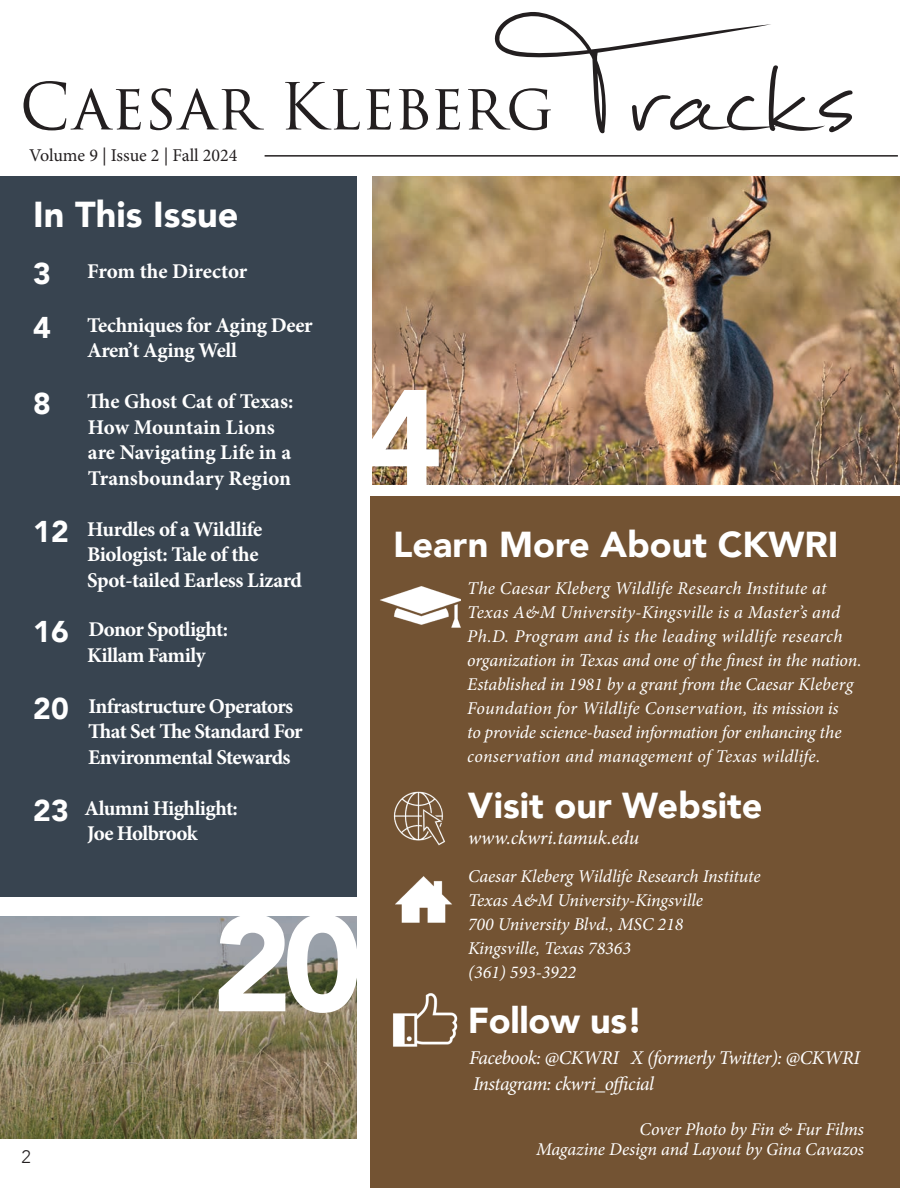
<style>
.page{position:relative;width:918px;height:1188px;background:#fff}
.page>*{position:absolute;margin:0;border:0;box-sizing:border-box;transform-origin:0 0}
.t1{font:213px "Mathilde";letter-spacing:.01em;color:#231f20}
.t2{font:900 135px "Avenir";color:#fff}
.t3{font:63px "Trajan Pro 3";color:#231f20}
.t4{font:900 36px "Avenir";color:#fff}
.t5{font:700 21px/25.5px "Minion Pro";letter-spacing:-.02em;color:#fff}
.t6{font:700 21px/25.5px "Minion Pro";color:#fff}
.t7{font:italic 19.5px/25.5px "Minion Pro";letter-spacing:-.02em;color:#fff}
.t8{font:italic 18px/24px "Minion Pro";color:#fff}
.t9{font:18px "Minion Pro";letter-spacing:-.005em;color:#231f20}
.t10{font:300 18px "Avenir";color:#231f20}
.s1{font-family:"Avenir";font-weight:900;font-size:30px}
</style>
<div class="page">
<img style="left:0;top:917px;width:356px;height:222px">
<img style="left:373px;top:176px;width:527px;height:308px">
<div style="left:371px;top:497px;width:529px;height:691px;background:#735333"></div>
<div style="left:0;top:176px;width:356px;height:720px;background:#384450"></div>
<hr style="left:265px;top:155px;width:633px;height:2px;background:#231f20">
<img style="left:380px;top:586px;width:80px;height:42px">
<img style="left:395px;top:876px;width:57px;height:47px">
<img style="left:393px;top:791px;width:52px;height:54px">
<img style="left:393px;top:993px;width:65px;height:54px">
<h1 class="t1" style="left:568px;top:-67px;width:291px">Tracks</h1>
<h3 class="t3" style="left:20px;top:63px;width:536px">Caesar Kleberg</h3>
<p class="t9" style="left:29px;top:143px;width:210px">Volume 9 | Issue 2 | Fall 2024</p>
<h3 class="t4" style="left:33px;top:183px;width:207px">In This Issue</h3>
<p class="t5" style="left:33px;top:258px;width:216px"><span class="s1">3</span> From the Director</p>
<p class="t5" style="left:87px;top:312px;width:227px;text-indent:-54px"><span class="s1">4</span> Techniques for Aging Deer<br>Aren’t Aging Well</p>
<p class="t6" style="left:88px;top:388px;width:207px;text-indent:-55px"><span class="s1">8</span> The Ghost Cat of Texas:<br>How Mountain Lions are Navigating Life in a<br>Transboundary Region</p>
<p class="t5" style="left:87px;top:516px;width:217px;text-indent:-54px"><span class="s1">12</span> Hurdles of a Wildlife<br>Biologist: Tale of the<br>Spot-tailed Earless Lizard</p>
<p class="t5" style="left:87px;top:616px;width:142px;text-indent:-54px"><span class="s1">16</span> Donor Spotlight:<br>Killam Family</p>
<p class="t5" style="left:88px;top:693px;width:216px;text-indent:-55px"><span class="s1">20</span> Infrastructure Operators<br>That Set The Standard For<br>Environmental Stewards</p>
<p class="t5" style="left:87px;top:795px;width:152px;text-indent:-54px"><span class="s1">23</span> Alumni Highlight:<br>Joe Holbrook</p>
<h2 class="t2" style="left:362px;top:323px;width:81px">4</h2>
<h3 class="t4" style="left:393px;top:514px;width:447px">Learn More About CKWRI</h3>
<p class="t8" style="left:467px;top:576px;width:396px">The Caesar Kleberg Wildlife Research Institute at Texas A&amp;M University-Kingsville is a Master’s and Ph.D. Program and is the leading wildlife research organization in Texas and one ofthe finest in the nation.<br>Established in 1981 by a grant from the Caesar Kleberg Foundation for Wildlife Conservation, its mission is<br>to provide science-based information for enhancing the conservation and management of Texas wildlife.</p>
<h3 class="t4" style="left:468px;top:775px;width:296px">Visit our Website</h3>
<p class="t7" style="left:468px;top:824px;width:173px">www.ckwri.tamuk.edu</p>
<p class="t8" style="left:468px;top:865px;width:294px">Caesar Kleberg Wildlife Research Institute<br>Texas A&amp;M University-Kingsville<br>700 University Blvd., MSC 218<br>Kingsville, Texas 78363<br>(361) 593-3922</p>
<h3 class="t4" style="left:468px;top:990px;width:176px">Follow us!</h3>
<p class="t7" style="left:469px;top:1045px;width:392px">Facebook: @CKWRI X (formerly Twitter): @CKWRI<br>Instagram: ckwri_official</p>
<h2 class="t2" style="left:212px;top:849px;width:152px">20</h2>
<p class="t10" style="left:22px;top:1146px;width:11px">2</p>
<p class="t8" style="left:536px;top:1120px;width:329px;line-height:19.5px;text-align:right">Cover Photo by Fin &amp; Fur Films<br>Magazine Design and Layout by Gina Cavazos</p>
</div>
